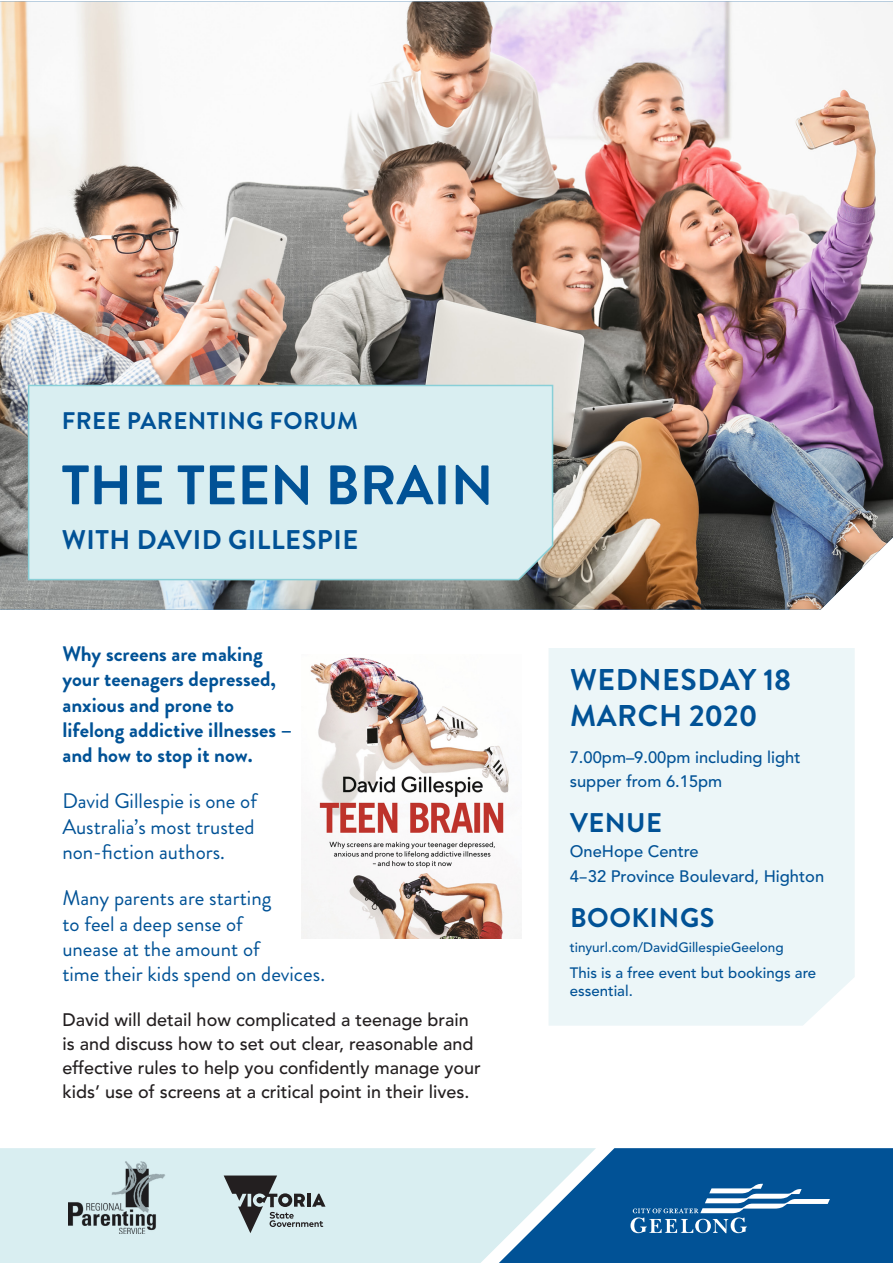
<style>
.page{position:relative;width:893px;height:1263px;background:#fff}
.page>*{position:absolute;margin:0;border:0;box-sizing:border-box;transform-origin:0 0}
.A4_-_Body_copy{font:700 55.5px "Brandon Grotesque";color:#015296}
.A4_-_Body_copy-2{font:700 30px/36px "Brandon Grotesque";letter-spacing:.02em;color:#015296}
.A4_-_Body_copy-3{font:700 27px "Brandon Grotesque";letter-spacing:.02em;color:#015296}
.A4_-_Body_copy-4{font:700 24px "Brandon Grotesque";letter-spacing:.02em;color:#015296}
.A4_-_Body_copy-5{font:21px/25.2px "Brandon Grotesque";color:#015296;text-align:justify}
.A4_-_Body_copy-6{font:700 21px/25.2px "Brandon Grotesque";color:#015296}
.A4_-_Body_copy-7{font:500 18px/24px "Avenir LT Std";color:#231f20}
.A4_-_Body_copy-8{font:500 16.5px/24px "Avenir LT Std";color:#015296}
.A4_-_Body_copy-9{font:500 15px/18px "Avenir LT Std";color:#015296}
.A4_-_Body_copy-10{font:500 13.5px "Avenir LT Std";color:#015296}
.s1{font-family:"Brandon Grotesque";font-weight:700}
</style>
<div class="page">
<div style="left:549px;top:648px;width:306px;height:378px;background:#ecf6f8"></div>
<img style="left:0;top:2px;width:893px;height:608px">
<div style="left:596px;top:1148px;width:297px;height:115px;background:#015296"></div>
<svg style="left:0;top:1148px;width:596px;height:115px;background:#c8e1e9"></svg>
<svg style="left:630px;top:1184px;width:200px;height:49px;background:#3072a9"></svg>
<svg style="left:224px;top:1175px;width:101px;height:58px;background:#9ba8aa"></svg>
<img style="left:69px;top:1159px;width:98px;height:74px">
<img style="left:301px;top:657px;width:220px;height:282px">
<div style="left:27px;top:384px;width:527px;height:197px;background:#d9eef1"></div>
<p class="A4_-_Body_copy-4" style="left:62px;top:404px;width:298px">FREE PARENTING FORUM</p>
<p class="A4_-_Body_copy" style="left:62px;top:446px;width:433px">THE TEEN BRAIN</p>
<p class="A4_-_Body_copy-3" style="left:62px;top:521px;width:298px">WITH DAVID GILLESPIE</p>
<p class="A4_-_Body_copy-6" style="left:62px;top:642px;width:231px">Why screens are making your teenagers depressed, anxious and prone to lifelong addictive illnesses – and how to stop it now.</p>
<p class="A4_-_Body_copy-5" style="left:62px;top:789px;width:196px">David Gillespie is one of Australia’s most trusted non-fiction authors.</p>
<p class="A4_-_Body_copy-5" style="left:62px;top:886px;width:264px;text-align:left">Many parents are starting<br>to feel a deep sense of<br>unease at the amount of<br>time their kids spend on devices.</p>
<p class="A4_-_Body_copy-7" style="left:62px;top:1008px;width:420px">David will detail how complicated a teenage brain is and discuss how to set out clear, reasonable and effective rules to help you confidently manage your kids’ use of screens at a critical point in their lives.</p>
<p class="A4_-_Body_copy-2" style="left:570px;top:662px;width:223px">WEDNESDAY 18<br>MARCH 2020</p>
<p class="A4_-_Body_copy-8" style="left:570px;top:746px;width:232px">7.00pm–9.00pm including light supper from 6.15pm</p>
<p class="A4_-_Body_copy-3" style="left:570px;top:804px;width:94px">VENUE</p>
<p class="A4_-_Body_copy-8" style="left:570px;top:840px;width:130px">OneHope Centre</p>
<p class="A4_-_Body_copy-8" style="left:570px;top:865px;width:256px">4<span class="s1">–</span>32 Province Boulevard, Highton</p>
<p class="A4_-_Body_copy-3" style="left:570px;top:898px;width:146px">BOOKINGS</p>
<p class="A4_-_Body_copy-10" style="left:570px;top:939px;width:215px">tinyurl.com/DavidGillespieGeelong</p>
<p class="A4_-_Body_copy-9" style="left:570px;top:964px;width:248px">This is a free event but bookings are essential.</p>
</div>
